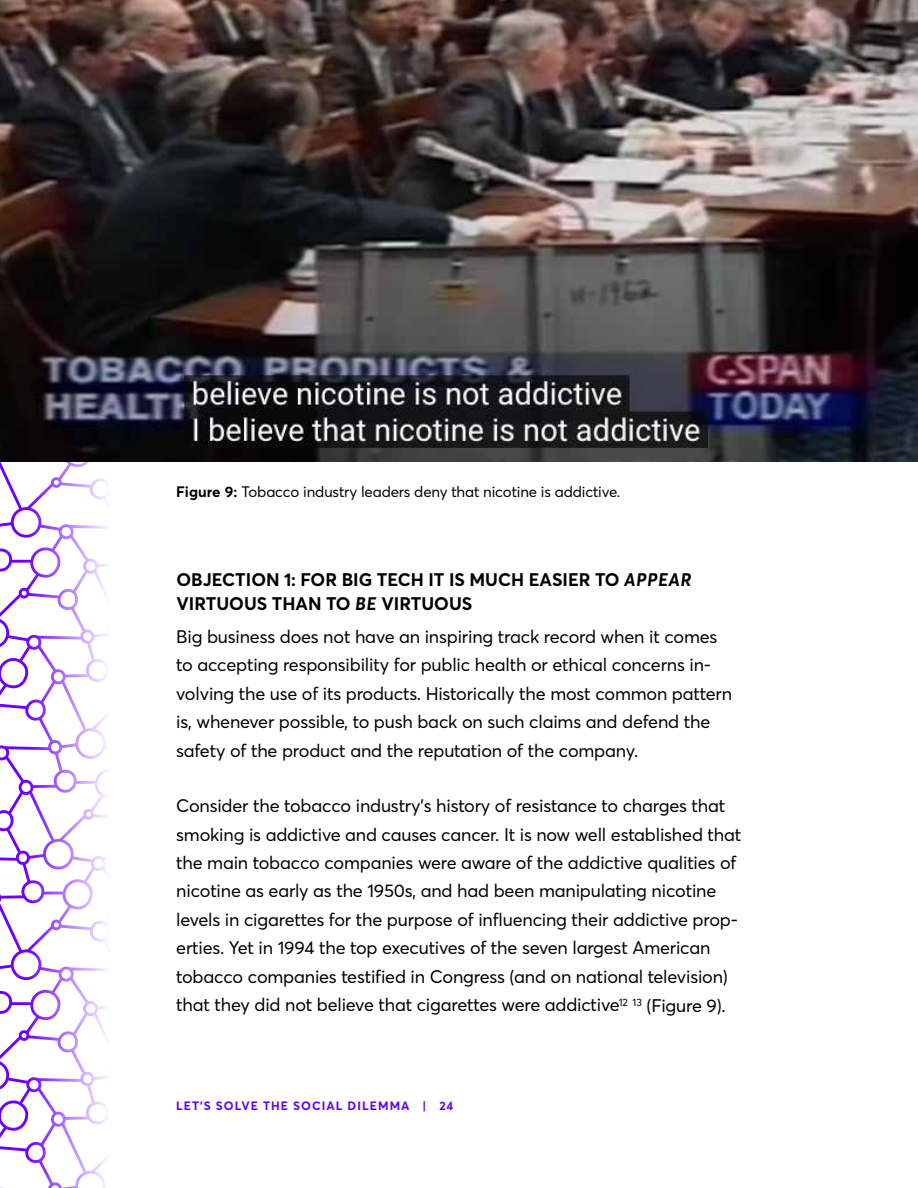
<style>
.page{position:relative;width:918px;height:1188px;background:#fff}
.page>*{position:absolute;margin:0;border:0;box-sizing:border-box;transform-origin:0 0}
.t1{font:18px/28.5px "Averta";letter-spacing:-.01em;color:#000}
.t2{font:700 18px/24px "Averta";color:#000}
.t3{font:15px "Averta";letter-spacing:-.01em;color:#000}
.t4{font:700 12px "Averta";letter-spacing:.085em;color:#6200ea}
.s1{font-weight:700}
.s2{font-style:italic}
</style>
<div class="page">
<svg style="left:0;top:462px;width:27px;height:726px"></svg>
<svg style="left:27px;top:462px;width:80px;height:726px"></svg>
<img style="left:0;top:0;width:918px;height:462px">
<p class="t3" style="left:176px;top:481px;width:446px"><span class="s1">Figure 9:</span> Tobacco industry leaders deny that nicotine is addictive.</p>
<p class="t2" style="left:176px;top:566px;width:517px">OBJECTION 1: FOR BIG TECH IT IS MUCH EASIER TO <span class="s2">APPEAR<br></span>VIRTUOUS THAN TO <span class="s2">BE</span> VIRTUOUS</p>
<p class="t1" style="left:176px;top:621px;width:557px">Big business does not have an inspiring track record when it comes to accepting responsibility for public health or ethical concerns in&shy;volving the use of its products. Historically the most common pattern is, whenever possible, to push back on such claims and defend the safety of the product and the reputation of the company.</p>
<p class="t1" style="left:176px;top:791px;width:567px">Consider the tobacco industry’s history of resistance to charges that smoking is addictive and causes cancer. It is now well established that the main tobacco companies were aware of the addictive qualities of nicotine as early as the 1950s, and had been manipulating nicotine levels in cigarettes for the purpose of influencing their addictive prop&shy;erties. Yet in 1994 the top executives of the seven largest American tobacco companies testified in Congress (and on national television) that they did not believe that cigarettes were addictive<sup>12</sup> <sup>13</sup> (Figure 9).</p>
<p class="t4" style="left:176px;top:1097px;width:279px">LET’S SOLVE THE SOCIAL DILEMMA | 24</p>
</div>
